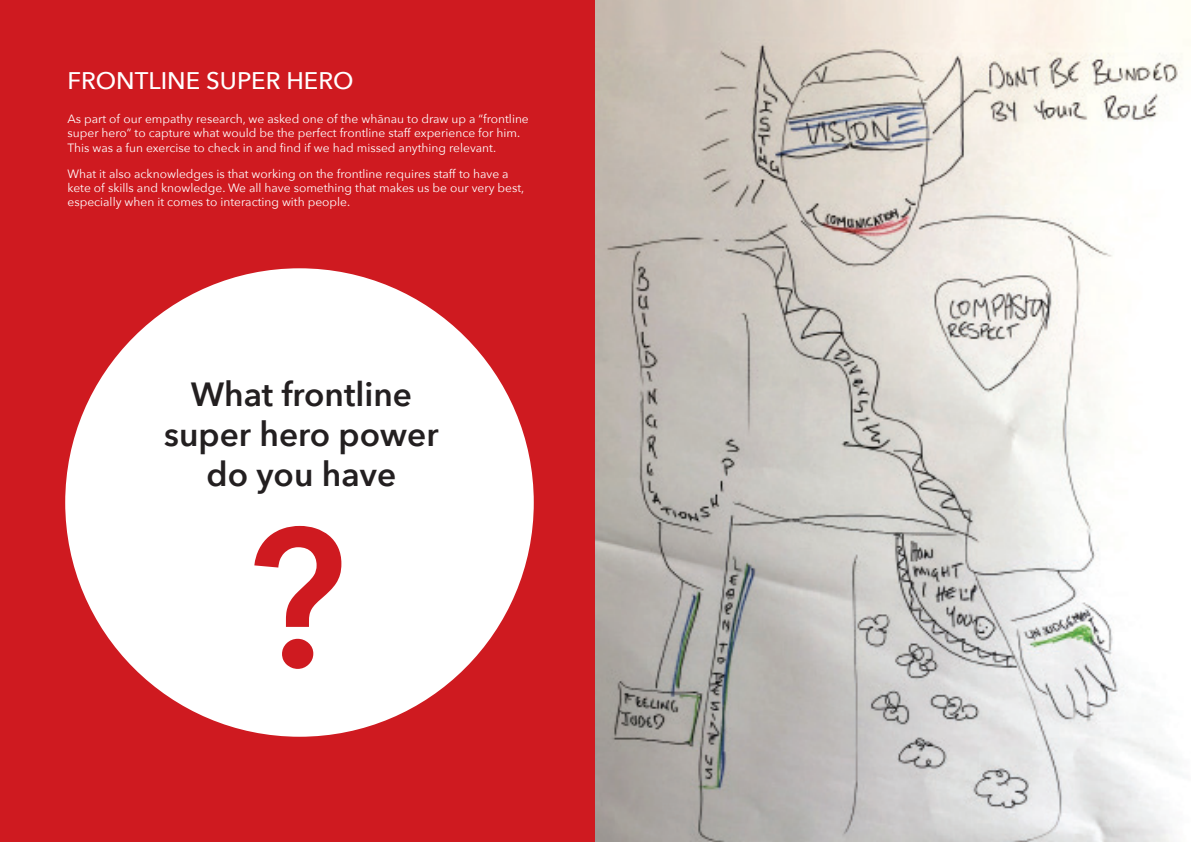
<style>
.page{position:relative;width:1191px;height:842px;background:#fff}
.page>*{position:absolute;margin:0;border:0;box-sizing:border-box;transform-origin:0 0}
.t1{font:600 195.2px "Avenir Next";color:#cf1a20}
.t2{font:600 33.5px/40.2px "Avenir Next";color:#231f20;text-align:center}
.t3{font:500 24px "Avenir Next";color:#fff}
.t4{font:12px/14.4px "Avenir Next";color:#fff}
</style>
<div class="page">
<div style="left:0;top:0;width:595px;height:842px;background:#cf1a20"></div>
<div style="left:65px;top:268px;width:469px;height:469px;background:#fff;border-radius:50%"></div>
<img style="left:595px;top:0;width:596px;height:842px">
<h3 class="t3" style="left:68px;top:60px;width:287px">FRONTLINE SUPER HERO</h3>
<p class="t4" style="left:68px;top:111px;width:463px">As part of our empathy research, we asked one of the whānau to draw up a “frontline super hero” to capture what would be the perfect frontline staff experience for him.<br>This was a fun exercise to check in and find if we had missed anything relevant.</p>
<p class="t4" style="left:68px;top:166px;width:458px">What it also acknowledges is that working on the frontline requires staff to have a kete of skills and knowledge. We all have something that makes us be our very best, especially when it comes to interacting with people.</p>
<h2 class="t2" style="left:164px;top:373px;width:276px">What frontline super hero power do you have</h2>
<h1 class="t1" style="left:245px;top:432px;width:103px">?</h1>
</div>
